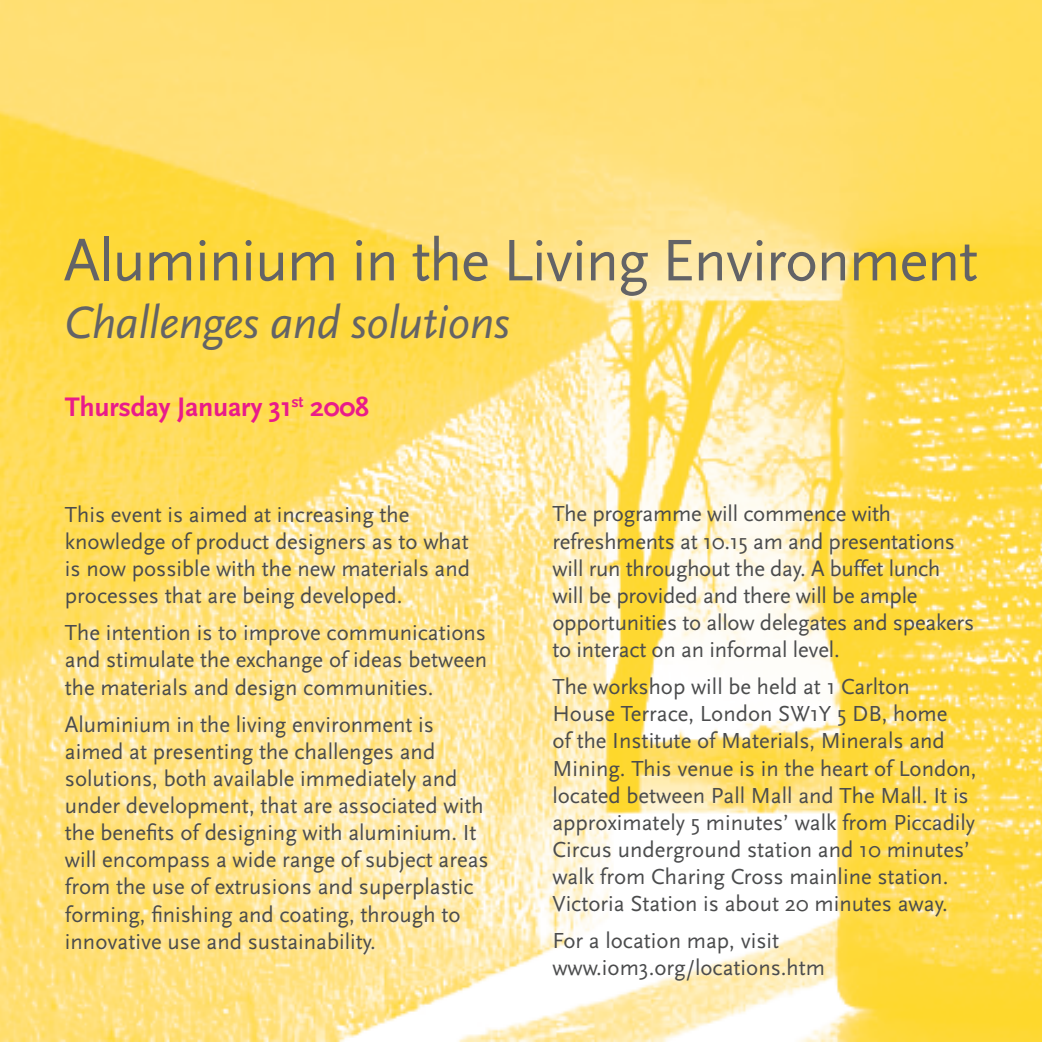
<style>
.page{position:relative;width:1042px;height:1042px;background:#fff}
.page>*{position:absolute;margin:0;border:0;box-sizing:border-box;transform-origin:0 0}
.t1{font:61.25px "Scala Sans";letter-spacing:-.02em;color:#636366}
.t2{font:italic 47.25px "Scala Sans";letter-spacing:-.01em;color:#636366}
.t3{font:700 28px "Scala Sans";letter-spacing:-.01em;color:#e91b8a}
.t4{font:22.75px/27.1px "Scala Sans";color:#4b4c4d}
</style>
<div class="page">
<img style="left:0;top:0;width:1042px;height:1041px">
<p class="t1" style="left:64px;top:224px;width:916px">Aluminium in the Living Environment</p>
<p class="t2" style="left:64px;top:295px;width:447px">Challenges and solutions</p>
<p class="t3" style="left:65px;top:391px;width:306px">Thursday January 31<sup>st</sup> 2008</p>
<p class="t4" style="left:65px;top:501px;width:407px">This event is aimed at increasing the knowledge of product designers as to what is now possible with the new materials and processes that are being developed.</p>
<p class="t4" style="left:65px;top:619px;width:424px;text-align:justify">The intention is to improve communications and stimulate the exchange of ideas between the materials and design communities.</p>
<p class="t4" style="left:65px;top:710px;width:425px">Aluminium in the living environment is aimed at presenting the challenges and solutions, both available immediately and under development, that are associated with the benefits of designing with aluminium. It will encompass a wide range of subject areas from the use of extrusions and superplastic forming, finishing and coating, through to innovative use and sustainability.</p>
<p class="t4" style="left:552px;top:500px;width:423px">The programme will commence with refreshments at 10.15 am and presentations will run throughout the day. A buffet lunch will be provided and there will be ample opportunities to allow delegates and speakers to interact on an informal level.</p>
<p class="t4" style="left:552px;top:673px;width:426px">The workshop will be held at 1 Carlton House Terrace, London SW1Y 5 DB, home<br>of the Institute of Materials, Minerals and Mining. This venue is in the heart of London, located between Pall Mall and The Mall. It is approximately 5 minutes’ walk from Piccadily Circus underground station and 10 minutes’ walk from Charing Cross mainline station.<br>Victoria Station is about 20 minutes away.</p>
<p class="t4" style="left:552px;top:927px;width:228px">For a location map, visit</p>
<p class="t4" style="left:552px;top:954px;width:274px">www.iom3.org/locations.htm</p>
</div>
